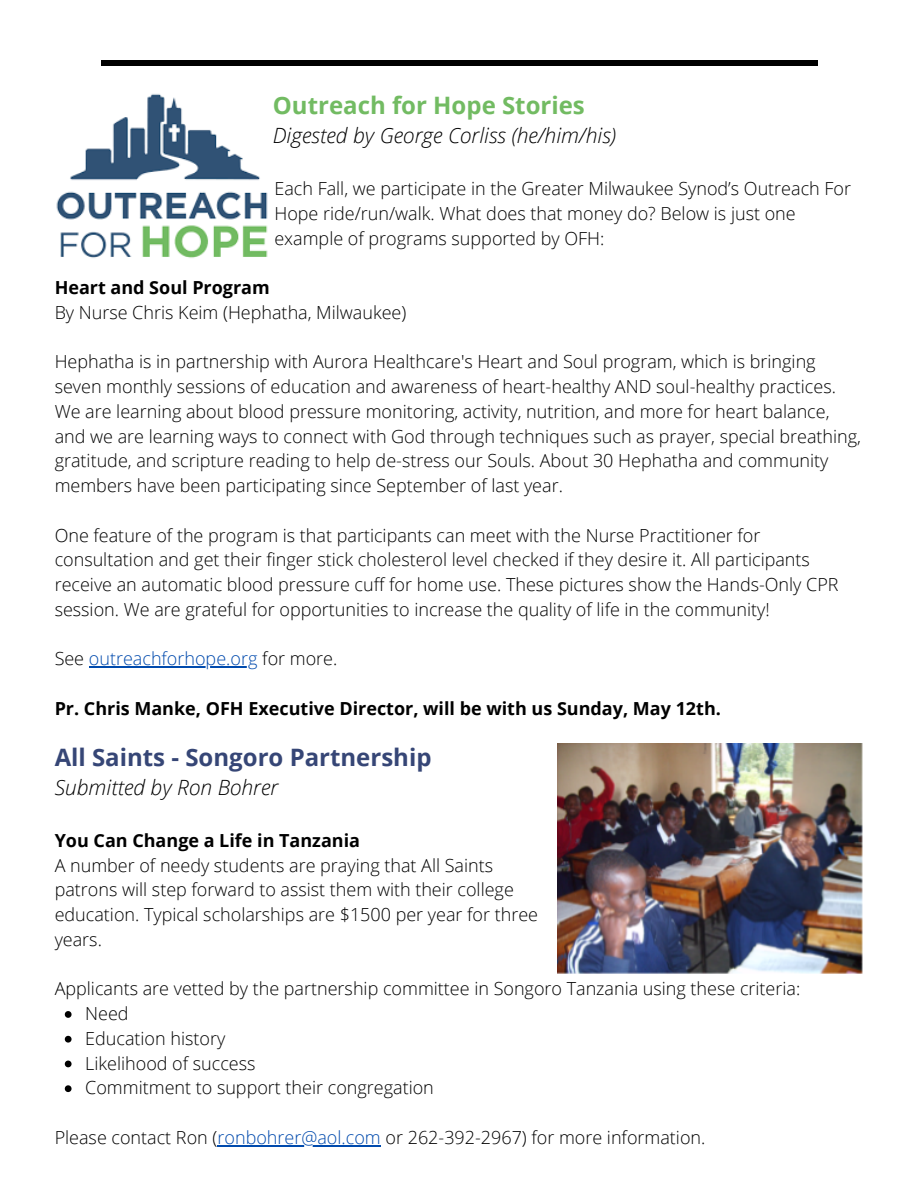
<style>
.page{position:relative;width:918px;height:1188px;background:#fff}
.page>*{position:absolute;margin:0;border:0;box-sizing:border-box;transform-origin:0 0}
.t1{font:700 24px "Open Sans";color:#364676}
.t2{font:700 24px "Open Sans";color:#72bb62}
.t3{font:italic 300 21px "Open Sans";color:#000}
.t4{font:300 18px/24.8px "Open Sans";color:#000}
.t5{font:700 18px "Open Sans";color:#000}
.t6{font:300 18px "Open Sans";color:#004aad}
.s1{color:#000}
.s2{color:#004aad}
</style>
<div class="page">
<div style="left:101px;top:60px;width:717px;height:6px;background:#000"></div>
<hr style="left:89px;top:667px;width:169px;height:1px;background:#004aad">
<img style="left:56px;top:94px;width:212px;height:164px">
<svg style="left:65px;top:1011px;width:7px;height:7px"></svg>
<svg style="left:65px;top:1036px;width:7px;height:7px"></svg>
<svg style="left:65px;top:1061px;width:7px;height:6px"></svg>
<svg style="left:65px;top:1085px;width:7px;height:7px"></svg>
<hr style="left:218px;top:1145px;width:163px;height:1px;background:#004aad">
<img style="left:558px;top:743px;width:305px;height:231px">
<h2 class="t2" style="left:273px;top:89px;width:314px">Outreach for Hope Stories</h2>
<h2 class="t3" style="left:273px;top:121px;width:345px">Digested by George Corliss (he/him/his)</h2>
<p class="t4" style="left:274px;top:176px;width:578px">Each Fall, we participate in the Greater Milwaukee Synod’s Outreach For</p>
<p class="t4" style="left:274px;top:201px;width:523px">Hope ride/run/walk. What does that money do? Below is just one</p>
<p class="t4" style="left:274px;top:225px;width:331px">example of programs supported by OFH:</p>
<p class="t5" style="left:55px;top:275px;width:217px">Heart and Soul Program</p>
<p class="t4" style="left:55px;top:300px;width:353px">By Nurse Chris Keim (Hephatha, Milwaukee)</p>
<p class="t4" style="left:55px;top:349px;width:808px">Hephatha is in partnership with Aurora Healthcare's Heart and Soul program, which is bringing seven monthly sessions of education and awareness of heart-healthy AND soul-healthy practices.<br>We are learning about blood pressure monitoring, activity, nutrition, and more for heart balance, and we are learning ways to connect with God through techniques such as prayer, special breathing, gratitude, and scripture reading to help de-stress our Souls. About 30 Hephatha and community members have been participating since September of last year.</p>
<p class="t4" style="left:55px;top:522px;width:785px">One feature of the program is that participants can meet with the Nurse Practitioner for consultation and get their finger stick cholesterol level checked if they desire it. All participants receive an automatic blood pressure cuff for home use. These pictures show the Hands-Only CPR session. We are grateful for opportunities to increase the quality of life in the community!</p>
<p class="t6" style="left:55px;top:646px;width:284px"><span class="s1">See</span> outreachforhope.org <span class="s1">for more.</span></p>
<h3 class="t5" style="left:55px;top:696px;width:668px">Pr. Chris Manke, OFH Executive Director, will be with us Sunday, May 12th.</h3>
<h1 class="t1" style="left:55px;top:740px;width:378px">All Saints - Songoro Partnership</h1>
<h1 class="t3" style="left:55px;top:773px;width:225px">Submitted by Ron Bohrer</h1>
<p class="t5" style="left:55px;top:828px;width:307px">You Can Change a Life in Tanzania</p>
<p class="t4" style="left:55px;top:852px;width:440px">A number of needy students are praying that All Saints</p>
<p class="t4" style="left:55px;top:877px;width:461px">patrons will step forward to assist them with their college</p>
<p class="t4" style="left:55px;top:902px;width:485px">education. Typical scholarships are $1500 per year for three</p>
<p class="t4" style="left:55px;top:926px;width:49px">years.</p>
<p class="t4" style="left:55px;top:976px;width:747px">Applicants are vetted by the partnership committee in Songoro Tanzania using these criteria:</p>
<p class="t4" style="left:85px;top:1001px;width:45px">Need</p>
<p class="t4" style="left:85px;top:1025px;width:142px">Education history</p>
<p class="t4" style="left:85px;top:1050px;width:172px">Likelihood of success</p>
<p class="t4" style="left:85px;top:1075px;width:350px">Commitment to support their congregation</p>
<p class="t4" style="left:55px;top:1124px;width:652px">Please contact Ron (<span class="s2">ronbohrer@aol.com</span> or 262-392-2967) for more information.</p>
</div>
